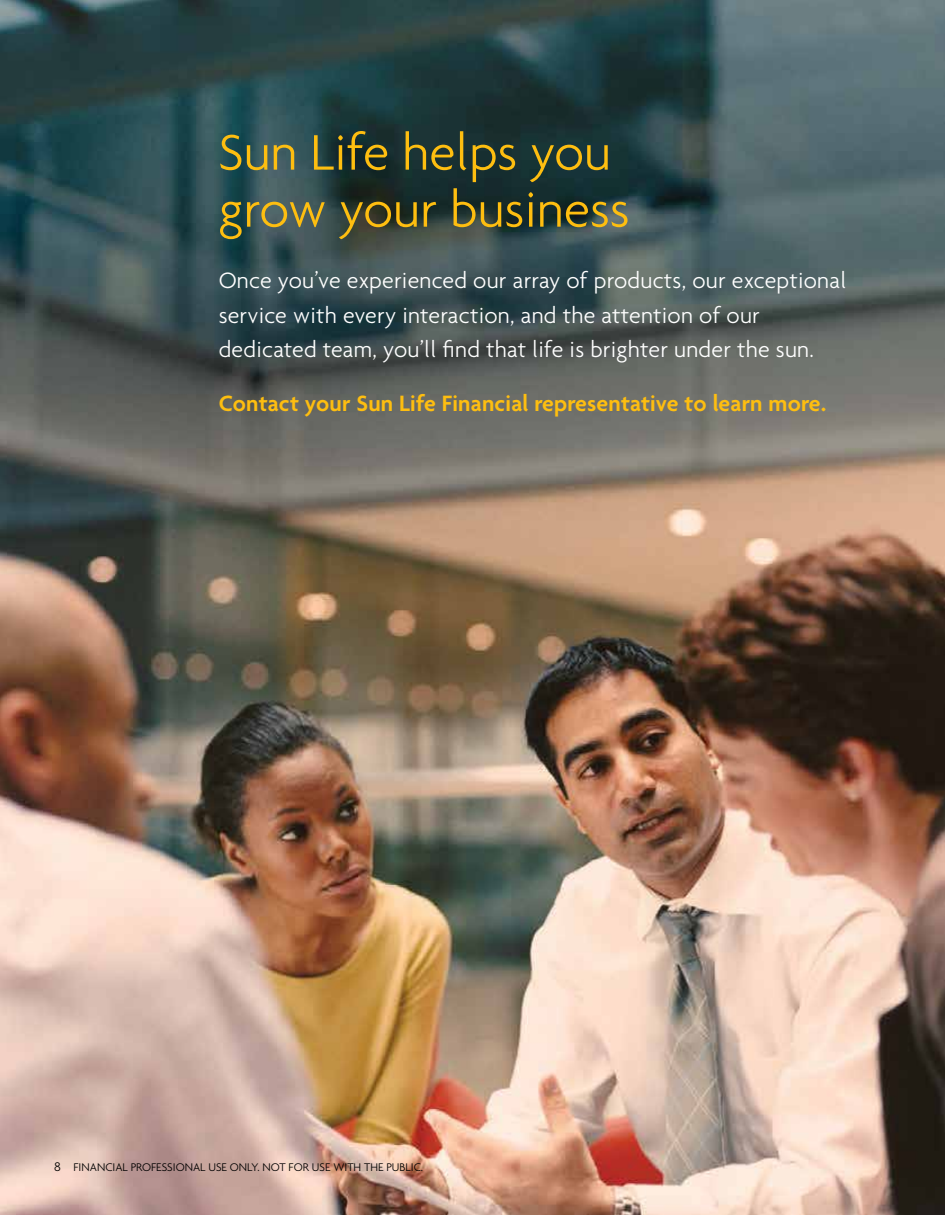
<style>
.page{position:relative;width:945px;height:1215px;background:#fff}
.page>*{position:absolute;margin:0;border:0;box-sizing:border-box;transform-origin:0 0}
._36_38_AgendaLight_W{font:300 54px/57px "Agenda";color:#febe10}
.IntroTxt_AgendaLt_16{font:300 24px/34.5px "Agenda";letter-spacing:.01em;color:#fff}
.IntroTxt_AgendaLt_16-2{font:600 24px "Agenda";letter-spacing:.01em;color:#febe10}
.t1{font:300 12px "Agenda";color:#000}
.s1{font-size:27px}
.s2{font-size:13.5px}
</style>
<div class="page">
<img style="left:0;top:0;width:944px;height:1215px">
<svg style="left:944px;top:602px;width:1px;height:613px"></svg>
<p class="_36_38_AgendaLight_W" style="left:219px;top:123px;width:413px">Sun Life helps you grow your business</p>
<p class="IntroTxt_AgendaLt_16" style="left:219px;top:263px;width:629px">Once you’ve experienced our array of products, our exceptional service with every interaction, and the attention of our dedicated team, you’ll find that life is brighter under the sun.</p>
<p class="IntroTxt_AgendaLt_16-2" style="left:219px;top:389px;width:609px">Contact your Sun Life Financial representative to learn more<span class="s1">.</span></p>
<p class="t1" style="left:54px;top:1160px;width:371px"><span class="s2">8</span> FINANCIAL PROFESSIONAL USE ONLY. NOT FOR USE WITH THE PUBLIC.</p>
</div>
